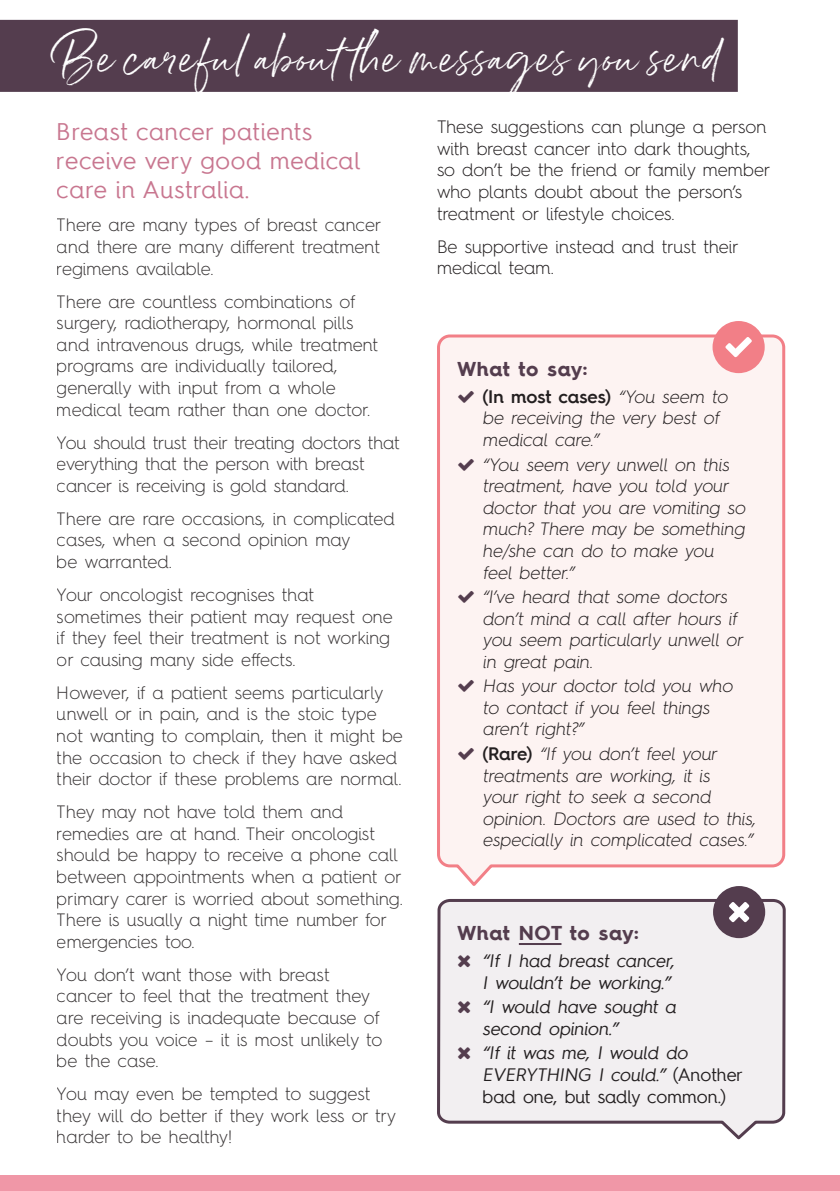
<style>
.page{position:relative;width:840px;height:1191px;background:#fff}
.page>*{position:absolute;margin:0;border:0;box-sizing:border-box;transform-origin:0 0}
.Heading_Script_on_Pu{font:40px "Belluga";letter-spacing:.03em;color:#fff}
.t1{font:24px/28.8px "Hurme Geometric Sans 4 W00";letter-spacing:.03em;color:#c26783}
.t2{font:700 20px "Hurme Geometric Sans 4 W00";letter-spacing:.025em;color:#543d4e}
.t3{font:300 18px/21.6px "Hurme Geometric Sans 4 W00";letter-spacing:-.005em;color:#231f20}
.t4{font:18px/21.6px "Hurme Geometric Sans 4 W00";letter-spacing:-.005em;color:#231f20}
.s1{font-weight:600}
</style>
<div class="page">
<div style="left:0;top:1175px;width:839px;height:16px;background:#f097a7"></div>
<div style="left:0;top:20px;width:737px;height:72px;background:#543d4e"></div>
<svg style="left:437px;top:333px;width:349px;height:556px"></svg>
<div style="left:712px;top:321px;width:52px;height:52px;background:#f27f87;border-radius:50%"></div>
<svg style="left:725px;top:337px;width:26px;height:20px"></svg>
<svg style="left:437px;top:897px;width:349px;height:243px"></svg>
<div style="left:712px;top:886px;width:52px;height:52px;background:#543d4e;border-radius:50%"></div>
<svg style="left:729px;top:902px;width:19px;height:20px"></svg>
<svg style="left:458px;top:391px;width:15px;height:12px"></svg>
<svg style="left:458px;top:458px;width:15px;height:12px"></svg>
<svg style="left:458px;top:591px;width:15px;height:12px"></svg>
<svg style="left:458px;top:680px;width:15px;height:12px"></svg>
<svg style="left:458px;top:748px;width:15px;height:11px"></svg>
<svg style="left:458px;top:955px;width:12px;height:12px"></svg>
<svg style="left:458px;top:1001px;width:12px;height:12px"></svg>
<svg style="left:458px;top:1047px;width:12px;height:12px"></svg>
<p class="Heading_Script_on_Pu" style="left:57px;top:34px;width:665px">Be careful about the messages you send</p>
<p class="t3" style="left:437px;top:116px;width:334px">These suggestions can plunge a person with breast cancer into dark thoughts, so don’t be the friend or family member who plants doubt about the person’s treatment or lifestyle choices.</p>
<p class="t3" style="left:437px;top:235px;width:303px">Be supportive instead and trust their medical team.</p>
<h2 class="t1" style="left:57px;top:116px;width:305px">Breast cancer patients receive very good medical care in Australia.</h2>
<p class="t3" style="left:57px;top:214px;width:326px;text-align:justify">There are many types of breast cancer and there are many different treatment regimens available.</p>
<p class="t3" style="left:57px;top:290px;width:323px">There are countless combinations of surgery, radiotherapy, hormonal pills and intravenous drugs, while treatment programs are individually tailored, generally with input from a whole medical team rather than one doctor.</p>
<p class="t3" style="left:57px;top:431px;width:344px">You should trust their treating doctors that everything that the person with breast cancer is receiving is gold standard.</p>
<p class="t3" style="left:57px;top:507px;width:339px">There are rare occasions, in complicated cases, when a second opinion may<br>be warranted.</p>
<p class="t3" style="left:57px;top:583px;width:337px">Your oncologist recognises that sometimes their patient may request one if they feel their treatment is not working or causing many side effects.</p>
<p class="t3" style="left:57px;top:681px;width:347px">However, if a patient seems particularly unwell or in pain, and is the stoic type not wanting to complain, then it might be the occasion to check if they have asked their doctor if these problems are normal.</p>
<p class="t3" style="left:57px;top:800px;width:347px">They may not have told them and remedies are at hand. Their oncologist should be happy to receive a phone call between appointments when a patient or primary carer is worried about something.<br>There is usually a night time number for emergencies too.</p>
<p class="t3" style="left:57px;top:963px;width:327px">You don’t want those with breast cancer to feel that the treatment they are receiving is inadequate because of doubts you voice – it is most unlikely to be the case.</p>
<p class="t3" style="left:57px;top:1082px;width:340px">You may even be tempted to suggest they will do better if they work less or try harder to be healthy!</p>
<p class="t2" style="left:457px;top:354px;width:132px">What to say:</p>
<p class="t3" style="left:482px;top:385px;width:250px"><span class="s1">(In most cases)</span> “You seem to be receiving the very best of medical care.”</p>
<p class="t3" style="left:482px;top:453px;width:267px">“You seem very unwell on this treatment, have you told your doctor that you are vomiting so much? There may be something he/she can do to make you feel better.”</p>
<p class="t3" style="left:482px;top:585px;width:265px">“I’ve heard that some doctors don’t mind a call after hours if you seem particularly unwell or in great pain.</p>
<p class="t3" style="left:482px;top:675px;width:255px">Has your doctor told you who to contact if you feel things aren’t right?”</p>
<p class="t3" style="left:482px;top:742px;width:275px"><span class="s1">( Ra re)</span> “If you don’t feel your treatments are working, it is your right to seek a second opinion. Doctors are used to this, especially in complicated cases.”</p>
<p class="t2" style="left:457px;top:919px;width:183px">What NOT to say:</p>
<p class="t4" style="left:482px;top:949px;width:194px">“If I had breast cancer,<br>I wouldn’t be working.”</p>
<p class="t4" style="left:482px;top:995px;width:198px">“I would have sought a second opinion.”</p>
<p class="t4" style="left:482px;top:1041px;width:262px">“If it was me, I would do<br>EVERYTHING I could.” (A no t he r bad one, but sadly common.)</p>
</div>
